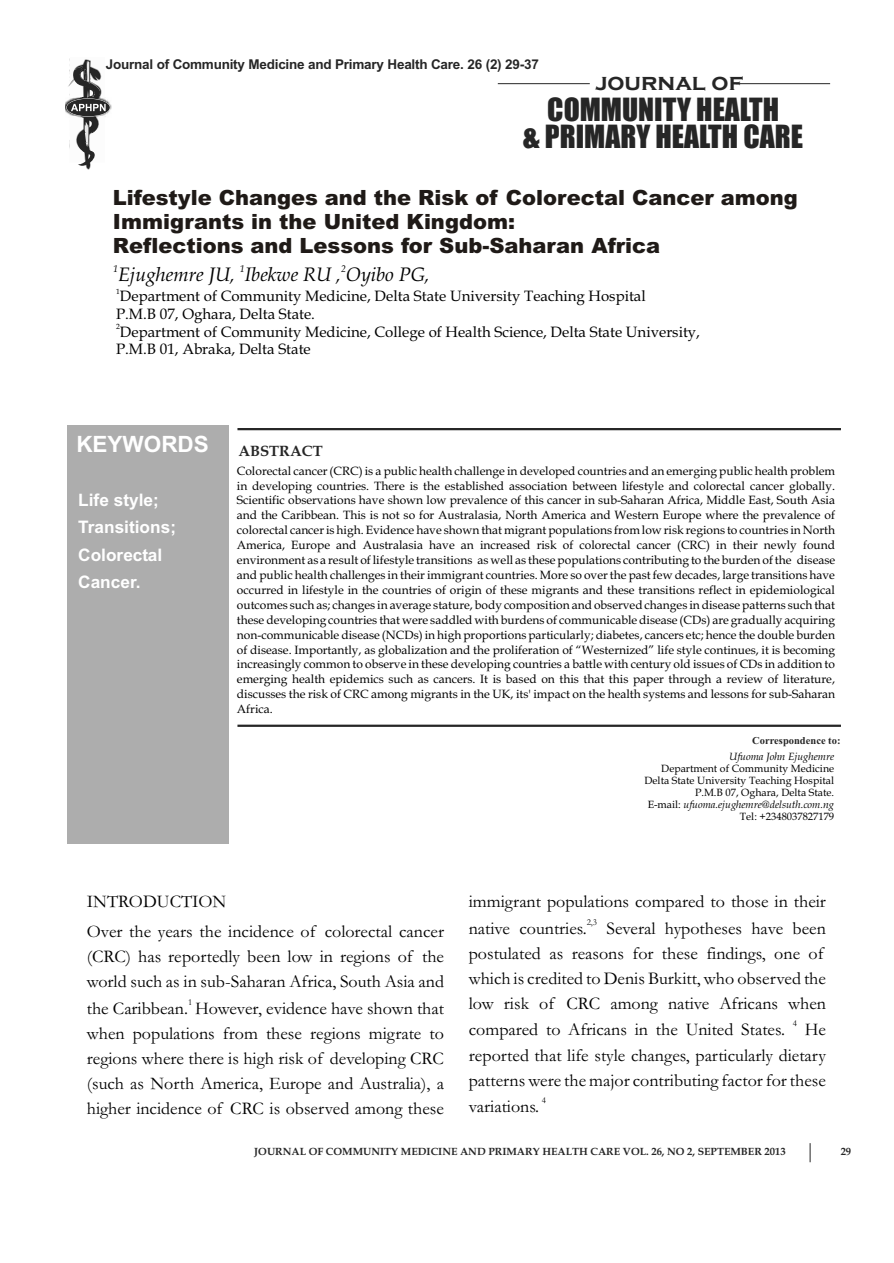
<style>
.page{position:relative;width:894px;height:1263px;background:#fff}
.page>*{position:absolute;margin:0;border:0;box-sizing:border-box;transform-origin:0 0}
.t1{font:29.55px/26.5px "Impact";color:#262626;text-align:center}
.t2{font:700 23.85px "Copperplate Gothic";color:#262626}
.t3{font:700 22.5px "Arial";color:#fff}
.t4{font:900 21px/24.2px "Arial";color:#1f1a17}
.t5{font:italic 19.5px "Book Antiqua";color:#000}
.t6{font:18px/25px "Garamond";color:#000}
.t7{font:700 17.25px/27.2px "Arial";color:#fff}
.t8{font:15px/17.7px "Book Antiqua";color:#000}
.t9{font:700 15px "Book Antiqua";color:#262626}
.t10{font:700 13.5px "Arial";letter-spacing:-.02em;color:#262626}
.t11{font:12px/14.9px "Book Antiqua";color:#000;text-align:justify}
.t12{font:10.5px/12px "Book Antiqua";color:#000;text-align:right}
.t13{font:700 10.5px "Book Antiqua";color:#262626}
.t14{font:italic 10.5px "Book Antiqua";color:#000}
.t15{font:700 10.5px "Times New Roman";color:#262626}
.t16{font:italic 9.75px "Book Antiqua";color:#000}
.t17{font:9px "Garamond";color:#000}
.t18{font:7.5px "Book Antiqua";color:#000}
.s1{font-style:italic}
</style>
<div class="page">
<svg style="left:810px;top:1143px;width:1px;height:19px"></svg>
<hr style="left:736px;top:83px;width:94px;height:1px;background:#262626">
<hr style="left:498px;top:83px;width:92px;height:1px;background:#262626">
<div style="left:67px;top:425px;width:162px;height:419px;background:#adadad"></div>
<hr style="left:237px;top:428px;width:604px;height:2px;background:#262626">
<hr style="left:237px;top:725px;width:604px;height:2px;background:#262626">
<svg style="left:65px;top:59px;width:45px;height:111px"></svg>
<p class="t10" style="left:106px;top:59px;width:435px">Journal of Community Medicine and Primary Health Care. 26 (2) 29-37</p>
<h2 class="t2" style="left:596px;top:68px;width:149px">journal of</h2>
<h1 class="t1" style="left:523px;top:98px;width:282px">COMMUNITY HEALTH<br>&amp; PRIMARY HEALTH CARE</h1>
<h3 class="t4" style="left:113px;top:188px;width:686px">Lifestyle Changes and the Risk of Colorectal Cancer among<br>Immigrants in the United Kingdom:<br>Reflections and Lessons for Sub-Saharan Africa</h3>
<p class="t16" style="left:113px;top:264px;width:6px">1</p>
<p class="t16" style="left:240px;top:264px;width:6px">1</p>
<p class="t16" style="left:341px;top:264px;width:6px">2</p>
<h3 class="t5" style="left:118px;top:267px;width:313px">Ejughemre JU, Ibekwe RU , Oyibo PG,</h3>
<p class="t18" style="left:116px;top:288px;width:5px">1</p>
<p class="t8" style="left:116px;top:289px;width:531px">Department of Community Medicine, Delta State University Teaching Hospital<br>P.M.B 07, Oghara, Delta State.</p>
<p class="t18" style="left:116px;top:324px;width:5px">2</p>
<p class="t8" style="left:116px;top:325px;width:585px">Department of Community Medicine, College of Health Science, Delta State University,<br>P.M.B 01, Abraka, Delta State</p>
<h3 class="t3" style="left:76px;top:435px;width:134px">KEYWORDS</h3>
<p class="t9" style="left:238px;top:445px;width:86px">ABSTRACT</p>
<h3 class="t7" style="left:78px;top:488px;width:99px">Life style;<br>Transitions;<br>Colorectal<br>Cancer.</h3>
<p class="t11" style="left:237px;top:465px;width:600px">Colorectal cancer (CRC) is a public health challenge in developed countries and an emerging public health problem in developing countries. There is the established association between lifestyle and colorectal cancer globally.<br>Scientific observations have shown low prevalence of this cancer in sub-Saharan Africa, Middle East, South Asia and the Caribbean. This is not so for Australasia, North America and Western Europe where the prevalence of colorectal cancer is high. Evidence have shown that migrant populations from low risk regions to countries in North America, Europe and Australasia have an increased risk of colorectal cancer (CRC) in their newly found environment as a result of lifestyle transitions as well as these populations contributing to the burden of the disease and public health challenges in their immigrant countries. More so over the past few decades, large transitions have occurred in lifestyle in the countries of origin of these migrants and these transitions reflect in epidemiological outcomes such as; changes in average stature, body composition and observed changes in disease patterns such that these developing countries that were saddled with burdens of communicable disease (CDs) are gradually acquiring non-communicable disease (NCDs) in high proportions particularly; diabetes, cancers etc; hence the double burden of disease. Importantly, as globalization and the proliferation of “Westernized” life style continues, it is becoming increasingly common to observe in these developing countries a battle with century old issues of CDs in addition to emerging health epidemics such as cancers. It is based on this that this paper through a review of literature, discusses the risk of CRC among migrants in the UK, its' impact on the health systems and lessons for sub-Saharan Africa.</p>
<p class="t14" style="left:729px;top:753px;width:106px">Ufuoma John Ejughemre</p>
<p class="t12" style="left:644px;top:764px;width:191px">Department of Community Medicine Delta State University Teaching Hospital P.M.B 07, Oghara, Delta State.<br>E-mail: <span class="s1">ufuoma.ejughemre@delsuth.com.ng </span>Tel: +2348037827179</p>
<p class="t15" style="left:752px;top:736px;width:90px">Correspondence to:</p>
<h3 class="t6" style="left:87px;top:891px;width:141px">INTRODUCTION</h3>
<h3 class="t6" style="left:469px;top:891px;width:359px">immigrant populations compared to those in their</h3>
<p class="t17" style="left:587px;top:919px;width:12px">2,3</p>
<h3 class="t6" style="left:87px;top:921px;width:230px">Over the years the incidence of</h3>
<h3 class="t6" style="left:469px;top:918px;width:359px">native countries. Several hypotheses have been</h3>
<h3 class="t6" style="left:325px;top:921px;width:121px">colorectal cancer</h3>
<h3 class="t6" style="left:87px;top:946px;width:359px">(CRC) has reportedly been low in regions of the world such as in sub-Saharan Africa, South Asia and</h3>
<h3 class="t6" style="left:469px;top:943px;width:356px">postulated as reasons for these findings, one of</h3>
<h3 class="t6" style="left:469px;top:968px;width:359px">which is credited to Denis Burkitt, who observed the</h3>
<p class="t17" style="left:188px;top:999px;width:6px">1</p>
<h3 class="t6" style="left:469px;top:993px;width:359px">low risk of CRC among native Africans when</h3>
<h3 class="t6" style="left:87px;top:998px;width:359px">the Caribbean. However, evidence have shown that</h3>
<p class="t17" style="left:793px;top:1021px;width:6px">4</p>
<h3 class="t6" style="left:87px;top:1023px;width:359px">when populations from these regions migrate to</h3>
<h3 class="t6" style="left:469px;top:1019px;width:359px">compared to Africans in the United States. He reported that life style changes, particularly dietary</h3>
<h3 class="t6" style="left:87px;top:1048px;width:359px">regions where there is high risk of developing CRC</h3>
<h3 class="t6" style="left:87px;top:1073px;width:359px">(such as North America, Europe and Australia), a</h3>
<h3 class="t6" style="left:469px;top:1070px;width:359px">patterns were the major contributing factor for these</h3>
<p class="t17" style="left:542px;top:1097px;width:6px">4</p>
<h3 class="t6" style="left:87px;top:1098px;width:359px">higher incidence of CRC is observed among these</h3>
<h3 class="t6" style="left:469px;top:1096px;width:72px">variations.</h3>
<p class="t13" style="left:254px;top:1147px;width:533px">JOURNAL OF COMMUNITY MEDICINE AND PRIMARY HEALTH CARE VOL. 26, NO 2, SEPTEMBER 2013</p>
<p class="t13" style="left:841px;top:1147px;width:12px">29</p>
</div>
